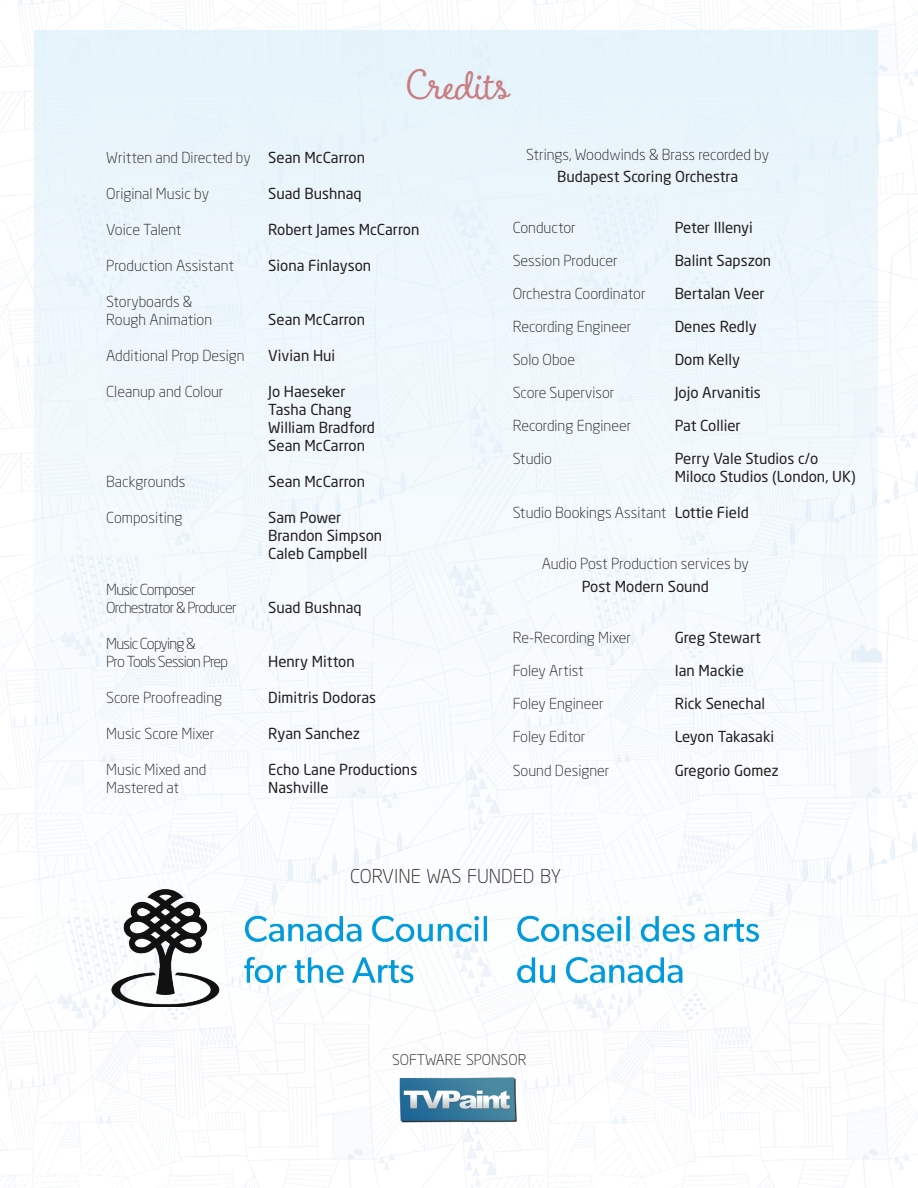
<style>
.page{position:relative;width:918px;height:1188px;background:#fff}
.page>*{position:absolute;margin:0;border:0;box-sizing:border-box;transform-origin:0 0}
.t1{font:45px "Boucherie Cursive";color:#c87e82}
.t2{font:300 18.9px "Neo Sans W1 G";color:#231f20}
.List{font:300 15px "Neo Sans W1 G";color:#231f20}
.List-2{font:15px "Neo Sans W1 G";color:#231f20}
.List-3{font:300 15px "Neo Sans W1 G";letter-spacing:-.05em;color:#231f20}
.t3{font:300 14.7px "Neo Sans W1 G";color:#231f20}
.s1{font-weight:400}
</style>
<div class="page">
<img style="left:0;top:0;width:918px;height:1188px">
<div style="left:34px;top:30px;width:844px;height:1149px;background:#f3f9fc"></div>
<img style="left:112px;top:889px;width:646px;height:118px">
<img style="left:398px;top:1076px;width:119px;height:48px">
<p class="t1" style="left:407px;top:57px;width:104px">Credits</p>
<p class="List" style="left:106px;top:148px;width:260px">Written and Directed by <span class="s1">Sean McCarron</span></p>
<p class="List" style="left:106px;top:184px;width:104px">Original Music by</p>
<p class="List-2" style="left:268px;top:184px;width:95px">Suad Bushnaq</p>
<p class="List" style="left:106px;top:220px;width:77px">Voice Talent</p>
<p class="List-2" style="left:268px;top:220px;width:153px">Robert James McCarron</p>
<p class="List" style="left:106px;top:256px;width:129px">Production Assistant</p>
<p class="List-2" style="left:268px;top:256px;width:104px">Siona Finlayson</p>
<p class="List" style="left:106px;top:292px;width:88px">Storyboards &amp;</p>
<p class="List" style="left:106px;top:310px;width:107px">Rough Animation</p>
<p class="List-2" style="left:268px;top:310px;width:98px">Sean McCarron</p>
<p class="List" style="left:106px;top:346px;width:140px">Additional Prop Design</p>
<p class="List-2" style="left:268px;top:346px;width:69px">Vivian Hui</p>
<p class="List" style="left:106px;top:382px;width:119px">Cleanup and Colour</p>
<p class="List-2" style="left:268px;top:382px;width:79px">Jo Haeseker</p>
<p class="List-2" style="left:268px;top:400px;width:85px">Tasha Chang</p>
<p class="List-2" style="left:268px;top:418px;width:108px">William Bradford</p>
<p class="List-2" style="left:268px;top:436px;width:98px">Sean McCarron</p>
<p class="List" style="left:106px;top:472px;width:81px">Backgrounds</p>
<p class="List-2" style="left:268px;top:472px;width:98px">Sean McCarron</p>
<p class="List" style="left:106px;top:508px;width:78px">Compositing</p>
<p class="List-2" style="left:268px;top:508px;width:75px">Sam Power</p>
<p class="List-2" style="left:268px;top:526px;width:116px">Brandon Simpson</p>
<p class="List-2" style="left:268px;top:544px;width:101px">Caleb Campbell</p>
<p class="List-3" style="left:106px;top:580px;width:91px">Music Composer</p>
<p class="List-3" style="left:106px;top:598px;width:132px">Orchestrator &amp; Producer</p>
<p class="List-2" style="left:268px;top:598px;width:95px">Suad Bushnaq</p>
<p class="List-3" style="left:106px;top:634px;width:91px">Music Copying &amp;</p>
<p class="List-3" style="left:106px;top:652px;width:123px">Pro Tools Session Prep</p>
<p class="List-2" style="left:268px;top:652px;width:88px">Henry Mitton</p>
<p class="List" style="left:106px;top:688px;width:117px">Score Proofreading</p>
<p class="List-2" style="left:268px;top:688px;width:109px">Dimitris Dodoras</p>
<p class="List" style="left:106px;top:724px;width:110px">Music Score Mixer</p>
<p class="List-2" style="left:268px;top:724px;width:93px">Ryan Sanchez</p>
<p class="List" style="left:106px;top:760px;width:102px">Music Mixed and</p>
<p class="List-2" style="left:268px;top:760px;width:151px">Echo Lane Productions</p>
<p class="List" style="left:106px;top:778px;width:74px">Mastered at</p>
<p class="List-2" style="left:268px;top:778px;width:62px">Nashville</p>
<p class="List" style="left:526px;top:145px;width:244px">Strings, Woodwinds &amp; Brass recorded by</p>
<p class="List-2" style="left:557px;top:167px;width:183px">Budapest Scoring Orchestra</p>
<p class="List" style="left:513px;top:219px;width:65px">Conductor</p>
<p class="List-2" style="left:675px;top:219px;width:80px">Peter Illenyi</p>
<p class="List" style="left:513px;top:252px;width:107px">Session Producer</p>
<p class="List-2" style="left:675px;top:252px;width:98px">Balint Sapszon</p>
<p class="List" style="left:513px;top:285px;width:134px">Orchestra Coordinator</p>
<p class="List-2" style="left:675px;top:285px;width:91px">Bertalan Veer</p>
<p class="List" style="left:513px;top:318px;width:120px">Recording Engineer</p>
<p class="List-2" style="left:675px;top:318px;width:83px">Denes Redly</p>
<p class="List" style="left:513px;top:351px;width:64px">Solo Oboe</p>
<p class="List-2" style="left:675px;top:351px;width:67px">Dom Kelly</p>
<p class="List" style="left:513px;top:384px;width:103px">Score Supervisor</p>
<p class="List-2" style="left:675px;top:384px;width:88px">Jojo Arvanitis</p>
<p class="List" style="left:513px;top:417px;width:120px">Recording Engineer</p>
<p class="List-2" style="left:675px;top:417px;width:67px">Pat Collier</p>
<p class="List" style="left:513px;top:450px;width:41px">Studio</p>
<p class="List-2" style="left:675px;top:450px;width:145px">Perry Vale Studios c/o</p>
<p class="List-2" style="left:675px;top:468px;width:183px">Miloco Studios (London, UK)</p>
<p class="List" style="left:513px;top:504px;width:238px">Studio Bookings Assitant <span class="s1">Lottie Field</span></p>
<p class="List" style="left:542px;top:555px;width:209px">Audio Post Production services by</p>
<p class="List-2" style="left:582px;top:577px;width:129px">Post Modern Sound</p>
<p class="List" style="left:513px;top:628px;width:120px">Re-Recording Mixer</p>
<p class="List-2" style="left:675px;top:628px;width:88px">Greg Stewart</p>
<p class="List" style="left:513px;top:661px;width:73px">Foley Artist</p>
<p class="List-2" style="left:675px;top:661px;width:71px">Ian Mackie</p>
<p class="List" style="left:513px;top:694px;width:93px">Foley Engineer</p>
<p class="List-2" style="left:675px;top:694px;width:92px">Rick Senechal</p>
<p class="List" style="left:513px;top:727px;width:74px">Foley Editor</p>
<p class="List-2" style="left:675px;top:727px;width:101px">Leyon Takasaki</p>
<p class="List" style="left:513px;top:762px;width:98px">Sound Designer</p>
<p class="List-2" style="left:675px;top:762px;width:106px">Gregorio Gomez</p>
<p class="t2" style="left:350px;top:864px;width:212px">CORVINE WAS FUNDED BY</p>
<p class="t3" style="left:392px;top:1050px;width:136px">SOFTWARE SPONSOR</p>
</div>
